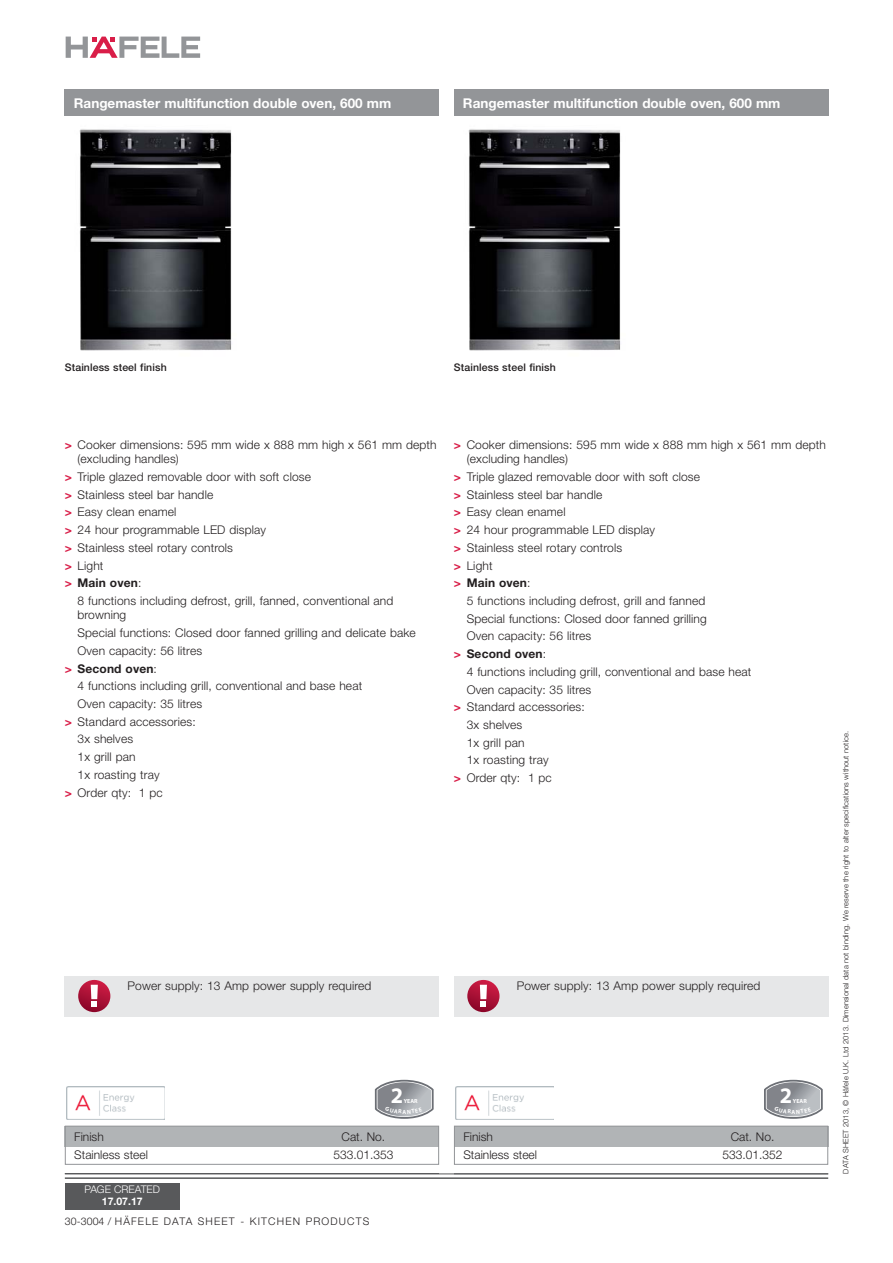
<style>
.page{position:relative;width:893px;height:1263px;background:#fff}
.page>*{position:absolute;margin:0;border:0;box-sizing:border-box;transform-origin:0 0}
.t1{font:700 22.35px "Myriad";color:#fff}
.t2{font:700 13.5px "Helvetica Neue";color:#fff}
.t3{font:300 12px/17.7px "Helvetica Neue";letter-spacing:.01em;color:#231f20}
.t4{font:700 12px "Helvetica Neue";letter-spacing:.01em;color:#231f20}
.t5{font:500 10.5px "Helvetica Neue";letter-spacing:.01em;color:#231f20}
.t6{font:300 10.5px "Helvetica Neue";letter-spacing:.11em;color:#231f20}
.t7{font:300 10.5px "Helvetica Neue";color:#fff}
.t8{font:700 10.5px "Helvetica Neue";color:#fff}
.t9{font:300 7.5px "Helvetica Neue";letter-spacing:.01em;color:#231f20}
.t10{font:700 5.85px "Myriad";color:#fff}
.s1{font-weight:700;color:#d91e48}
.s2{font-weight:700}
.s3{color:#d91e48}
.s4{font-weight:300}
</style>
<div class="page">
<hr style="left:65px;top:1174px;width:763px;height:1px;background:#58595b">
<hr style="left:65px;top:1177px;width:763px;height:2px;background:#58595b">
<svg style="left:66px;top:37px;width:134px;height:21px"></svg>
<div style="left:65px;top:1183px;width:115px;height:27px;background:#58595b"></div>
<div style="left:65px;top:1126px;width:374px;height:20px;background:#b1b4b6"></div>
<div style="left:65px;top:1126px;width:374px;height:39px;border:1px solid #939598"></div>
<img style="left:79px;top:129px;width:153px;height:222px">
<div style="left:65px;top:89px;width:374px;height:27px;background:#939598"></div>
<hr style="left:65px;top:1173px;width:374px;height:1px;background:#58595b">
<div style="left:65px;top:976px;width:374px;height:40px;background:#e6e7e8"></div>
<svg style="left:78px;top:980px;width:32px;height:32px"></svg>
<svg style="left:91px;top:985px;width:7px;height:22px"></svg>
<img style="left:67px;top:1086px;width:98px;height:34px">
<div style="left:454px;top:1126px;width:374px;height:20px;background:#b1b4b6"></div>
<div style="left:454px;top:1126px;width:374px;height:39px;border:1px solid #939598"></div>
<img style="left:468px;top:129px;width:153px;height:222px">
<div style="left:454px;top:89px;width:374px;height:27px;background:#939598"></div>
<hr style="left:454px;top:1173px;width:374px;height:1px;background:#58595b">
<div style="left:454px;top:976px;width:374px;height:40px;background:#e6e7e8"></div>
<svg style="left:467px;top:980px;width:32px;height:32px"></svg>
<svg style="left:480px;top:985px;width:7px;height:22px"></svg>
<img style="left:456px;top:1086px;width:98px;height:34px">
<svg style="left:375px;top:1080px;width:59px;height:39px;background:#a7aaae"></svg>
<svg style="left:764px;top:1080px;width:59px;height:39px;background:#a7a9ae"></svg>
<p class="t2" style="left:74px;top:98px;width:319px">Rangemaster multifunction double oven, 600 mm</p>
<p class="t2" style="left:463px;top:98px;width:319px">Rangemaster multifunction double oven, 600 mm</p>
<p class="t5" style="left:65px;top:364px;width:103px">Stainless steel finish</p>
<p class="t5" style="left:454px;top:364px;width:103px">Stainless steel finish</p>
<p class="t3" style="left:78px;top:439px;width:361px;line-height:14.4px;text-indent:-13px"><span class="s1">&gt;</span> Cooker dimensions: 595 mm wide x 888 mm high x 561 mm depth (excluding handles)</p>
<p class="t3" style="left:65px;top:469px;width:248px"><span class="s1">&gt;</span> Triple glazed removable door with soft close <span class="s1">&gt;</span> Stainless steel bar handle<br><span class="s1">&gt;</span> Easy clean enamel<br><span class="s1">&gt;</span> 24 hour programmable LED display<br><span class="s1">&gt;</span> Stainless steel rotary controls<br><span class="s1">&gt;</span> Light<br><span class="s1">&gt;</span> <span class="s2">Main oven</span>:</p>
<p class="t3" style="left:78px;top:595px;width:317px;line-height:14.4px">8 functions including defrost, grill, fanned, conventional and browning</p>
<p class="t3" style="left:78px;top:625px;width:340px">Special functions: Closed door fanned grilling and delicate bake</p>
<p class="t3" style="left:78px;top:643px;width:126px">Oven capacity: 56 litres</p>
<p class="t4" style="left:65px;top:664px;width:94px"><span class="s3">&gt;</span> Second oven<span class="s4">:</span></p>
<p class="t3" style="left:78px;top:678px;width:286px">4 functions including grill, conventional and base heat</p>
<p class="t3" style="left:78px;top:696px;width:126px">Oven capacity: 35 litres</p>
<p class="t3" style="left:65px;top:714px;width:132px"><span class="s1">&gt;</span> Standard accessories:</p>
<p class="t3" style="left:78px;top:731px;width:57px">3x shelves</p>
<p class="t3" style="left:78px;top:749px;width:59px">1x grill pan</p>
<p class="t3" style="left:78px;top:767px;width:84px">1x roasting tray</p>
<p class="t3" style="left:65px;top:785px;width:99px"><span class="s1">&gt;</span> Order qty: 1 pc</p>
<p class="t3" style="left:128px;top:978px;width:245px">Power supply: 13 Amp power supply required</p>
<h1 class="t1" style="left:391px;top:1087px;width:14px">2</h1>
<p class="t10" style="left:404px;top:1099px;width:15px">YEAR</p>
<p class="t10" style="left:402px;top:1110px;width:5px">A</p>
<p class="t3" style="left:74px;top:1129px;width:31px">Finish</p>
<p class="t3" style="left:342px;top:1129px;width:45px">Cat. No.</p>
<p class="t3" style="left:74px;top:1147px;width:75px">Stainless steel</p>
<p class="t3" style="left:333px;top:1147px;width:62px">533.01.353</p>
<p class="t7" style="left:85px;top:1185px;width:77px">PAGE CREATED</p>
<p class="t8" style="left:102px;top:1198px;width:42px">17.07.17</p>
<p class="t6" style="left:65px;top:1218px;width:306px">30-3004 / HÄFELE DATA SHEET - KITCHEN PRODUCTS</p>
<p class="t3" style="left:467px;top:439px;width:361px;line-height:14.4px;text-indent:-13px"><span class="s1">&gt;</span> Cooker dimensions: 595 mm wide x 888 mm high x 561 mm depth (excluding handles)</p>
<p class="t3" style="left:454px;top:469px;width:248px"><span class="s1">&gt;</span> Triple glazed removable door with soft close <span class="s1">&gt;</span> Stainless steel bar handle<br><span class="s1">&gt;</span> Easy clean enamel<br><span class="s1">&gt;</span> 24 hour programmable LED display<br><span class="s1">&gt;</span> Stainless steel rotary controls<br><span class="s1">&gt;</span> Light<br><span class="s1">&gt;</span> <span class="s2">Main oven</span>:</p>
<p class="t3" style="left:467px;top:593px;width:240px">5 functions including defrost, grill and fanned</p>
<p class="t3" style="left:467px;top:611px;width:242px">Special functions: Closed door fanned grilling</p>
<p class="t3" style="left:467px;top:628px;width:126px">Oven capacity: 56 litres</p>
<p class="t4" style="left:454px;top:650px;width:94px"><span class="s3">&gt;</span> Second oven<span class="s4">:</span></p>
<p class="t3" style="left:467px;top:664px;width:286px">4 functions including grill, conventional and base heat</p>
<p class="t3" style="left:467px;top:682px;width:126px">Oven capacity: 35 litres</p>
<p class="t3" style="left:454px;top:699px;width:132px"><span class="s1">&gt;</span> Standard accessories:</p>
<p class="t3" style="left:467px;top:717px;width:57px">3x shelves</p>
<p class="t3" style="left:467px;top:735px;width:59px">1x grill pan</p>
<p class="t3" style="left:467px;top:752px;width:84px">1x roasting tray</p>
<p class="t3" style="left:454px;top:770px;width:99px"><span class="s1">&gt;</span> Order qty: 1 pc</p>
<p class="t3" style="left:517px;top:978px;width:245px">Power supply: 13 Amp power supply required</p>
<h1 class="t1" style="left:780px;top:1087px;width:14px">2</h1>
<p class="t10" style="left:793px;top:1099px;width:15px">YEAR</p>
<p class="t10" style="left:791px;top:1110px;width:5px">A</p>
<p class="t3" style="left:463px;top:1129px;width:31px">Finish</p>
<p class="t3" style="left:731px;top:1129px;width:45px">Cat. No.</p>
<p class="t3" style="left:463px;top:1147px;width:75px">Stainless steel</p>
<p class="t3" style="left:722px;top:1147px;width:62px">533.01.352</p>
<p class="t9" style="left:843px;top:1174px;width:444px;rotate:-90deg">DATA SHEET 2013, © Häfele U.K. Ltd 2013. Dimensional data not binding. We reserve the right to alter specifications without notice.</p>
</div>
